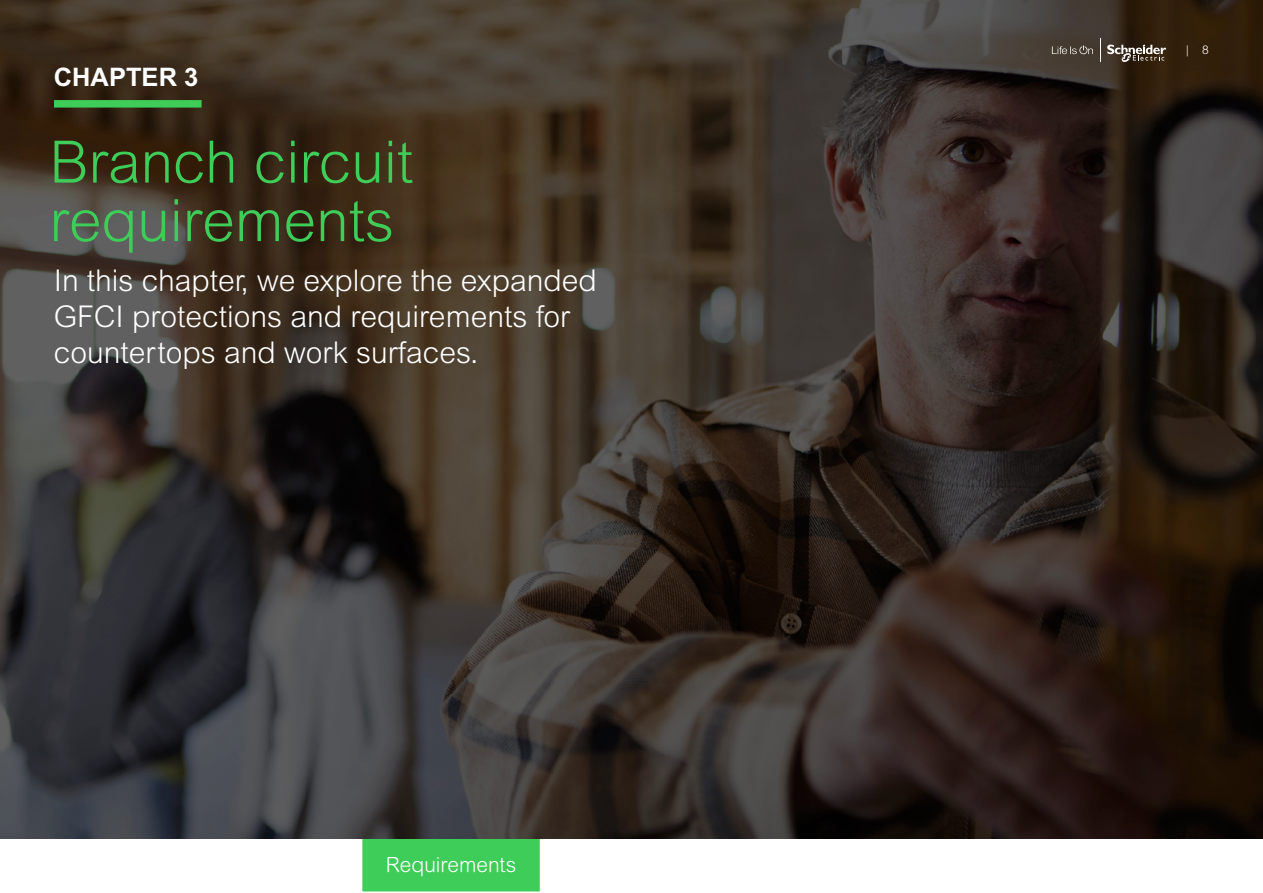
<style>
.page{position:relative;width:1263px;height:893px;background:#fff}
.page>*{position:absolute;margin:0;border:0;box-sizing:border-box;transform-origin:0 0}
.Green_title_39_39{font:300 58.5px/58.5px "Arial MT Pro";color:#3dcd58}
.Subtitle-white_20_A{font:300 30px/36px "Arial MT Pro";color:#fff}
.Chapter{font:700 25.5px "Arial MT Pro";color:#fff}
.t1{font:300 21px "Arial Rounded MT Std";color:#fff}
.t2{font:300 12px "Arial MT Pro";color:#fff}
</style>
<div class="page">
<img style="left:0;top:0;width:1263px;height:839px">
<div style="left:54px;top:100px;width:148px;height:8px;background:#3dcd58"></div>
<svg style="left:1052px;top:45px;width:41px;height:9px"></svg>
<svg style="left:1107px;top:45px;width:59px;height:18px"></svg>
<svg style="left:1100px;top:39px;width:1px;height:23px"></svg>
<svg style="left:360px;top:837px;width:182px;height:55px;background:#43c95c"></svg>
<p class="Chapter" style="left:54px;top:62px;width:146px">CHAPTER 3</p>
<p class="Green_title_39_39" style="left:50px;top:134px;width:365px">Branch circuit requirements</p>
<p class="Subtitle-white_20_A" style="left:54px;top:263px;width:545px">In this chapter, we explore the expanded<br>GFCI protections and requirements for countertops and work surfaces.</p>
<p class="t1" style="left:386px;top:853px;width:132px">Requirements</p>
<p class="t2" style="left:1186px;top:42px;width:24px">| 8</p>
</div>
